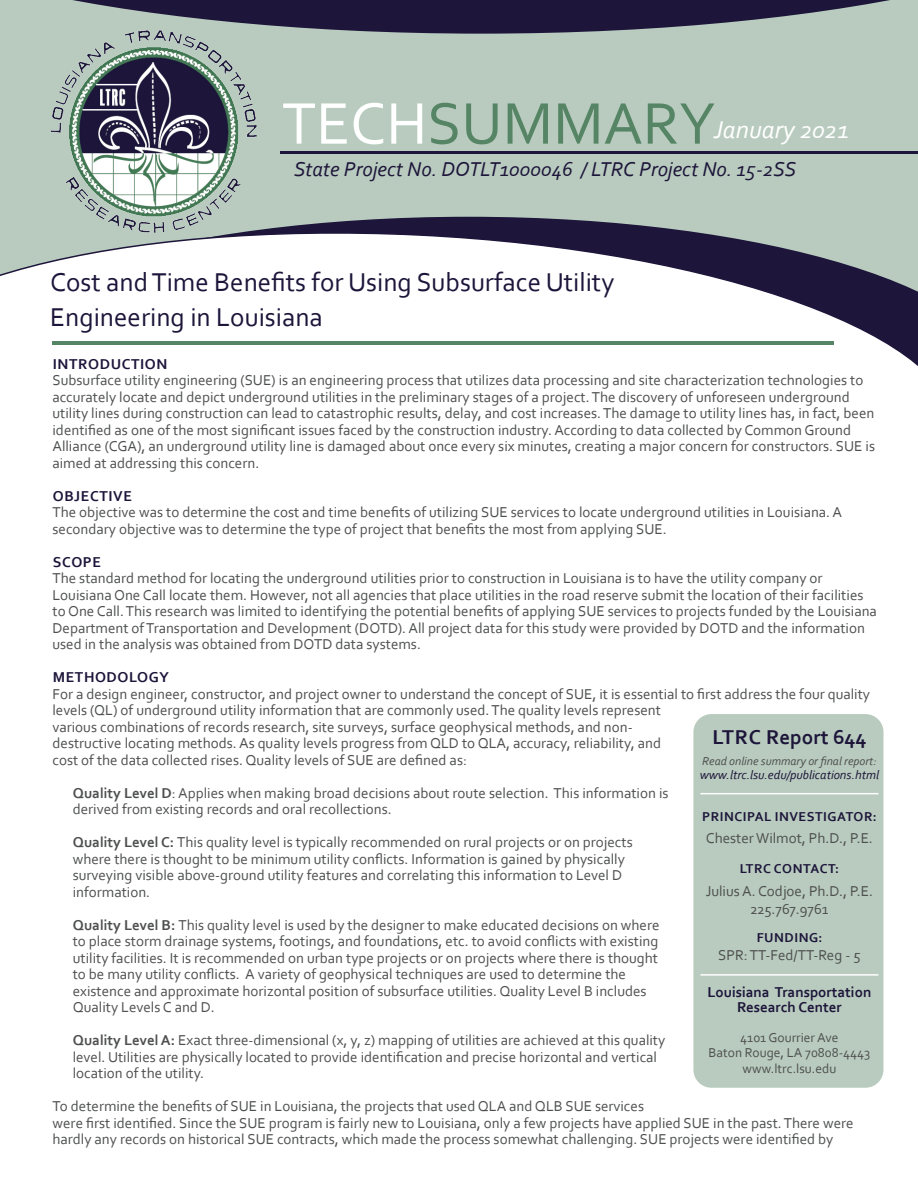
<style>
.page{position:relative;width:918px;height:1188px;background:#fff}
.page>*{position:absolute;margin:0;border:0;box-sizing:border-box;transform-origin:0 0}
.t1{font:61.5px "Corbel";color:#568565}
.t2{font:27px/34.5px "Corbel";color:#1d153a}
.t3{font:italic 25.5px "Corbel";color:#fff}
.t4{font:italic 21px "Corbel";color:#1d153a}
.t5{font:700 21px "Corbel";color:#1d153a}
.Body_Text{font:15px/16.5px "Corbel";color:#4e4f4f}
.t6{font:700 15px/15px "Corbel";color:#1d153a;text-align:center}
.t7{font:700 15px "Corbel";letter-spacing:.04em;color:#1d153a}
.t8{font:13.5px/15.6px "Corbel";color:#4e4f4f;text-align:center}
.t9{font:700 13.5px "Corbel";letter-spacing:.04em;color:#1d153a}
.t10{font:italic 12.75px "Corbel";color:#1d153a}
.t11{font:italic 12px "Corbel";color:#4e4f4f}
.s1{color:#fff}
.s2{font-weight:700}
</style>
<div class="page">
<div style="left:0;top:0;width:918px;height:388px;background:#b8cbbe"></div>
<svg style="left:0;top:219px;width:918px;height:154px;background:#d2d3d7"></svg>
<div style="left:0;top:373px;width:918px;height:749px;background:#fff"></div>
<svg style="left:73px;top:0;width:817px;height:34px"></svg>
<hr style="left:52px;top:342px;width:782px;height:3px;background:#568565">
<hr style="left:280px;top:152px;width:638px;height:2px;background:#1d153a">
<img style="left:24px;top:23px;width:258px;height:226px">
<div style="left:693px;top:714px;width:191px;height:374px;background:#b8cbbe;border-radius:18px"></div>
<hr style="left:700px;top:974px;width:178px;height:2px;background:#fff">
<hr style="left:700px;top:793px;width:178px;height:1px;background:#fff">
<h1 class="t1" style="left:282px;top:85px;width:435px"><span class="s1">TECH</span>SUMMARY</h1>
<h3 class="t3" style="left:714px;top:114px;width:137px">January 2021</h3>
<h3 class="t4" style="left:294px;top:156px;width:504px">State Project No. DOTLT1000046 / LTRC Project No. 15-2SS</h3>
<h2 class="t2" style="left:50px;top:265px;width:566px">Cost and Time Benefits for Using Subsurface Utility<br>Engineering in Louisiana</h2>
<h1 class="t7" style="left:53px;top:355px;width:116px">INTRODUCTION</h1>
<p class="Body_Text" style="left:52px;top:372px;width:824px">Subsurface utility engineering (SUE) is an engineering process that utilizes data processing and site characterization technologies to accurately locate and depict underground utilities in the preliminary stages of a project. The discovery of unforeseen underground utility lines during construction can lead to catastrophic results, delay, and cost increases. The damage to utility lines has, in fact, been identified as one of the most significant issues faced by the construction industry. According to data collected by Common Ground Alliance (CGA), an underground utility line is damaged about once every six minutes, creating a major concern for constructors. SUE is aimed at addressing this concern.</p>
<h1 class="t7" style="left:53px;top:487px;width:81px">OBJECTIVE</h1>
<p class="Body_Text" style="left:52px;top:504px;width:791px">The objective was to determine the cost and time benefits of utilizing SUE services to locate underground utilities in Louisiana. A secondary objective was to determine the type of project that benefits the most from applying SUE.</p>
<h1 class="t6" style="left:53px;top:554px;width:50px">SCOPE</h1>
<p class="Body_Text" style="left:53px;top:570px;width:826px">The standard method for locating the underground utilities prior to construction in Louisiana is to have the utility company or Louisiana One Call locate them. However, not all agencies that place utilities in the road reserve submit the location of their facilities to One Call. This research was limited to identifying the potential benefits of applying SUE services to projects funded by the Louisiana Department of Transportation and Development (DOTD). All project data for this study were provided by DOTD and the information used in the analysis was obtained from DOTD data systems.</p>
<h1 class="t7" style="left:53px;top:668px;width:118px">METHODOLOGY</h1>
<p class="Body_Text" style="left:53px;top:685px;width:819px">For a design engineer, constructor, and project owner to understand the concept of SUE, it is essential to first address the four quality levels (QL) of underground utility information that are commonly used. The quality levels represent<br>various combinations of records research, site surveys, surface geophysical methods, and non-<br>destructive locating methods. As quality levels progress from QLD to QLA, accuracy, reliability, and<br>cost of the data collected rises. Quality levels of SUE are defined as:</p>
<p class="Body_Text" style="left:73px;top:784px;width:597px"><span class="s2">Quality Level D</span>: Applies when making broad decisions about route selection. This information is derived from existing records and oral recollections.</p>
<p class="Body_Text" style="left:73px;top:834px;width:562px"><span class="s2">Quality Level C:</span> This quality level is typically recommended on rural projects or on projects where there is thought to be minimum utility conflicts. Information is gained by physically surveying visible above-ground utility features and correlating this information to Level D information.</p>
<p class="Body_Text" style="left:73px;top:916px;width:588px"><span class="s2">Quality Level B:</span> This quality level is used by the designer to make educated decisions on where to place storm drainage systems, footings, and foundations, etc. to avoid conflicts with existing utility facilities. It is recommended on urban type projects or on projects where there is thought to be many utility conflicts. A variety of geophysical techniques are used to determine the existence and approximate horizontal position of subsurface utilities. Quality Level B includes Quality Levels C and D.</p>
<p class="Body_Text" style="left:73px;top:1032px;width:594px"><span class="s2">Quality Level A:</span> Exact three-dimensional (x, y, z) mapping of utilities are achieved at this quality level. Utilities are physically located to provide identification and precise horizontal and vertical location of the utility.</p>
<p class="Body_Text" style="left:52px;top:1098px;width:803px">To determine the benefits of SUE in Louisiana, the projects that used QLA and QLB SUE services<br>were first identified. Since the SUE program is fairly new to Louisiana, only a few projects have applied SUE in the past. There were hardly any records on historical SUE contracts, which made the process somewhat challenging. SUE projects were identified by</p>
<h3 class="t5" style="left:712px;top:724px;width:156px">LTRC Report 644</h3>
<p class="t11" style="left:702px;top:754px;width:176px">Read online summary or final report:</p>
<p class="t10" style="left:700px;top:767px;width:181px">www.ltrc.lsu.edu/publications.html</p>
<p class="t9" style="left:702px;top:808px;width:176px">PRINCIPAL INVESTIGATOR:</p>
<p class="Body_Text" style="left:706px;top:829px;width:169px">Chester Wilmot, Ph.D., P.E.</p>
<p class="Body_Text" style="left:706px;top:882px;width:169px;line-height:18px;text-align:center">Julius A. Codjoe, Ph.D., P.E.<br>225.767.9761</p>
<p class="t9" style="left:757px;top:930px;width:67px">FUNDING:</p>
<p class="Body_Text" style="left:718px;top:947px;width:144px">SPR: TT-Fed/TT-Reg - 5</p>
<p class="t6" style="left:708px;top:984px;width:165px">Louisiana Transportation<br>Research Center</p>
<p class="t8" style="left:709px;top:1029px;width:163px">4101 Gourrier Ave<br>Baton Rouge, LA 70808-4443 www.ltrc.lsu.edu</p>
<p class="t9" style="left:740px;top:861px;width:101px">LTRC CONTACT:</p>
</div>
